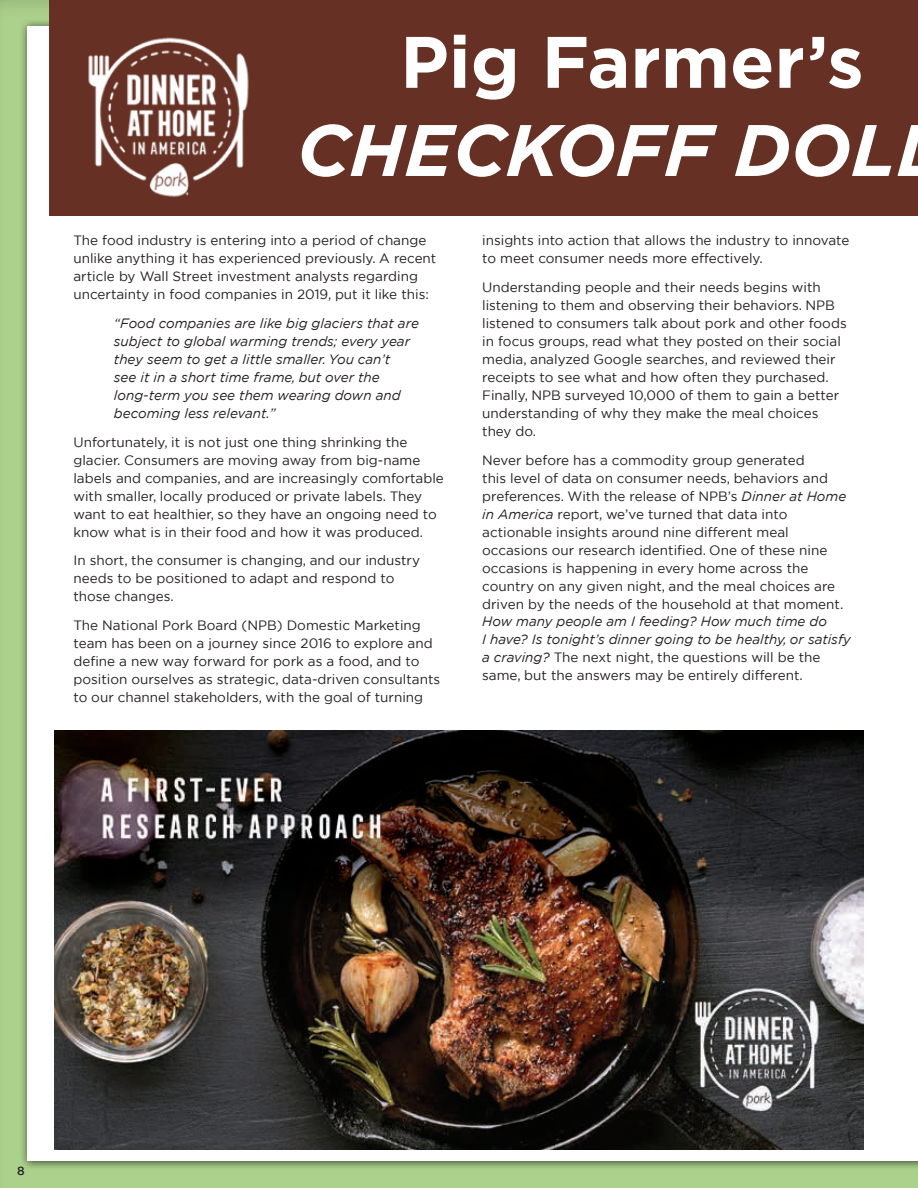
<style>
.page{position:relative;width:918px;height:1188px;background:#fff}
.page>*{position:absolute;margin:0;border:0;box-sizing:border-box;transform-origin:0 0}
.t1{font:italic 700 72.75px "Gotham";color:#fff}
.t2{font:700 72.75px "Gotham";color:#fff}
.t3{font:13.5px/18px "Gotham";color:#231f20}
.t4{font:italic 13.5px/18px "Gotham";color:#231f20}
.t5{font:500 12px "Gotham";color:#231f20}
.s1{font-style:italic}
.s2{font-style:normal}
</style>
<div class="page">
<div style="left:0;top:0;width:918px;height:1188px;background:#231f20;opacity:.5"></div>
<div style="left:27px;top:27px;width:891px;height:1134px;background:#fff"></div>
<div style="left:50px;top:0;width:868px;height:216px;background:#663124"></div>
<img style="left:88px;top:37px;width:161px;height:160px">
<img style="left:54px;top:731px;width:810px;height:418px">
<h1 class="t2" style="left:400px;top:14px;width:465px">Pig Farmer’s</h1>
<h1 class="t1" style="left:297px;top:102px;width:647px">CHECKOFF DOLL</h1>
<p class="t3" style="left:73px;top:231px;width:364px">The food industry is entering into a period of change unlike anything it has experienced previously. A recent article by Wall Street investment analysts regarding uncertainty in food companies in 2019, put it like this:</p>
<p class="t4" style="left:114px;top:314px;width:307px">“Food companies are like big glaciers that are subject to global warming trends; every year they seem to get a little smaller. You can’t<br>see it in a short time frame, but over the long-term you see them wearing down and becoming less relevant.”</p>
<p class="t3" style="left:73px;top:433px;width:372px">Unfortunately, it is not just one thing shrinking the glacier. Consumers are moving away from big-name labels and companies, and are increasingly comfortable with smaller, locally produced or private labels. They want to eat healthier, so they have an ongoing need to know what is in their food and how it was produced.</p>
<p class="t3" style="left:73px;top:551px;width:348px">In short, the consumer is changing, and our industry needs to be positioned to adapt and respond to those changes.</p>
<p class="t3" style="left:73px;top:616px;width:368px">The National Pork Board (NPB) Domestic Marketing team has been on a journey since 2016 to explore and define a new way forward for pork as a food, and to position ourselves as strategic, data-driven consultants to our channel stakeholders, with the goal of turning</p>
<p class="t3" style="left:482px;top:231px;width:369px">insights into action that allows the industry to innovate to meet consumer needs more effectively.</p>
<p class="t3" style="left:482px;top:278px;width:366px">Understanding people and their needs begins with listening to them and observing their behaviors. NPB listened to consumers talk about pork and other foods in focus groups, read what they posted on their social media, analyzed Google searches, and reviewed their receipts to see what and how often they purchased.<br>Finally, NPB surveyed 10,000 of them to gain a better understanding of why they make the meal choices they do.</p>
<p class="t3" style="left:482px;top:450px;width:366px">Never before has a commodity group generated<br>this level of data on consumer needs, behaviors and preferences. With the release of NPB’s <span class="s1">Dinner at Home in America</span> report, we’ve turned that data into actionable insights around nine different meal occasions our research identified. One of these nine occasions is happening in every home across the country on any given night, and the meal choices are driven by the needs of the household at that moment.</p>
<p class="t4" style="left:482px;top:612px;width:370px">How many people am I feeding? How much time do<br>I have? Is tonight’s dinner going to be healthy, or satisfy a craving? <span class="s2">The next night, the questions will be the same, but the answers may be entirely different.</span></p>
<p class="t5" style="left:17px;top:1162px;width:9px">8</p>
</div>
